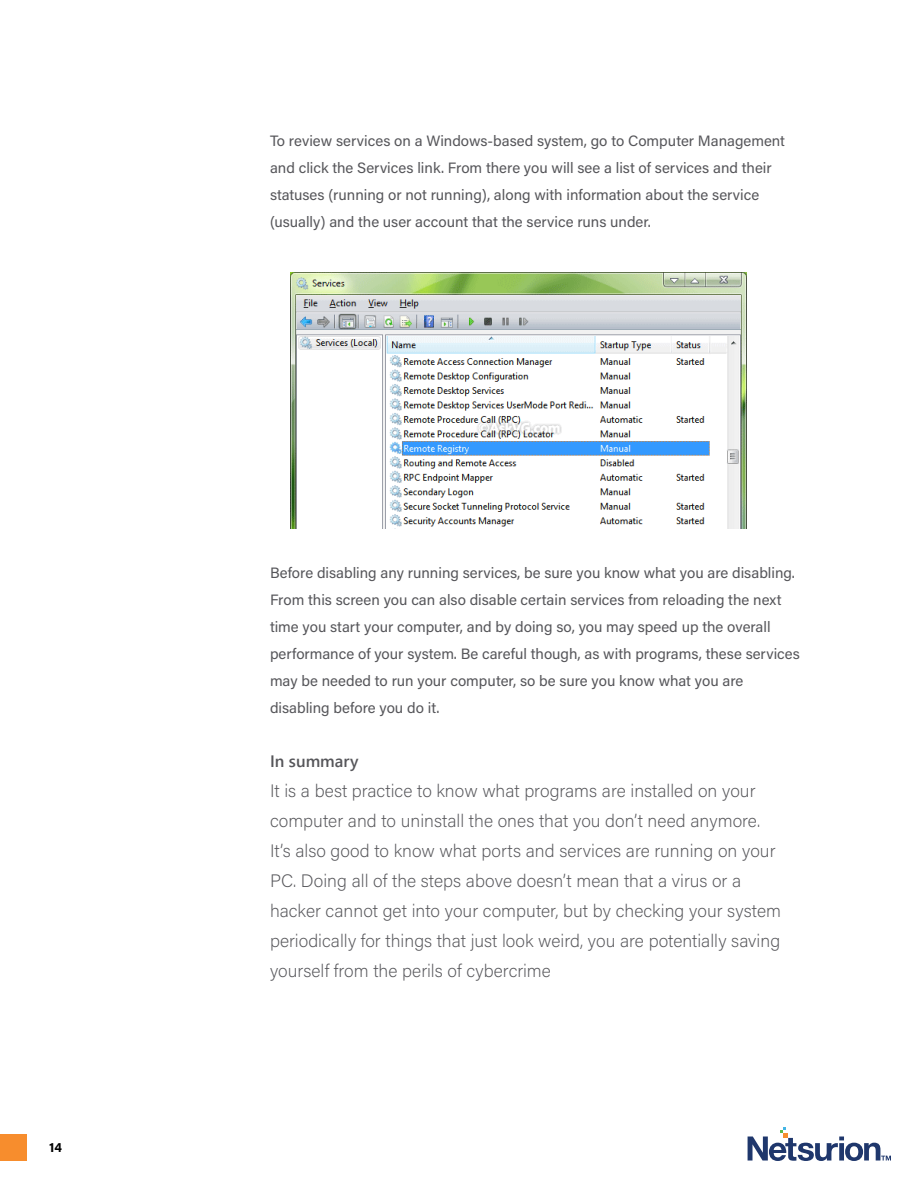
<style>
.page{position:relative;width:918px;height:1188px;background:#fff}
.page>*{position:absolute;margin:0;border:0;box-sizing:border-box;transform-origin:0 0}
.t1{font:200 18px/30px "Acumin Pro";color:#56565a}
.t2{font:600 16.5px "Segoe UI";color:#56565a}
.t3{font:15px/27px "Acumin Pro";color:#56565a}
.t4{font:700 13.5px "Acumin Pro";color:#000}
</style>
<div class="page">
<div style="left:0;top:1134px;width:27px;height:27px;background:#f78d2d"></div>
<svg style="left:748px;top:1127px;width:143px;height:34px"></svg>
<img style="left:291px;top:272px;width:455px;height:257px">
<p class="t4" style="left:49px;top:1138px;width:15px">14</p>
<p class="t3" style="left:270px;top:127px;width:517px">To review services on a Windows-based system, go to Computer Management and click the Services link. From there you will see a list of services and their statuses (running or not running), along with information about the service (usually) and the user account that the service runs under.</p>
<p class="t3" style="left:270px;top:559px;width:531px">Before disabling any running services, be sure you know what you are disabling.<br>From this screen you can also disable certain services from reloading the next time you start your computer, and by doing so, you may speed up the overall performance of your system. Be careful though, as with programs, these services may be needed to run your computer, so be sure you know what you are disabling before you do it.</p>
<p class="t2" style="left:270px;top:748px;width:90px">In summary</p>
<p class="t1" style="left:270px;top:775px;width:513px">It is a best practice to know what programs are installed on your computer and to uninstall the ones that you don’t need anymore.<br>It’s also good to know what ports and services are running on your PC. Doing all of the steps above doesn’t mean that a virus or a hacker cannot get into your computer, but by checking your system periodically for things that just look weird, you are potentially saving yourself from the perils of cybercrime</p>
</div>
